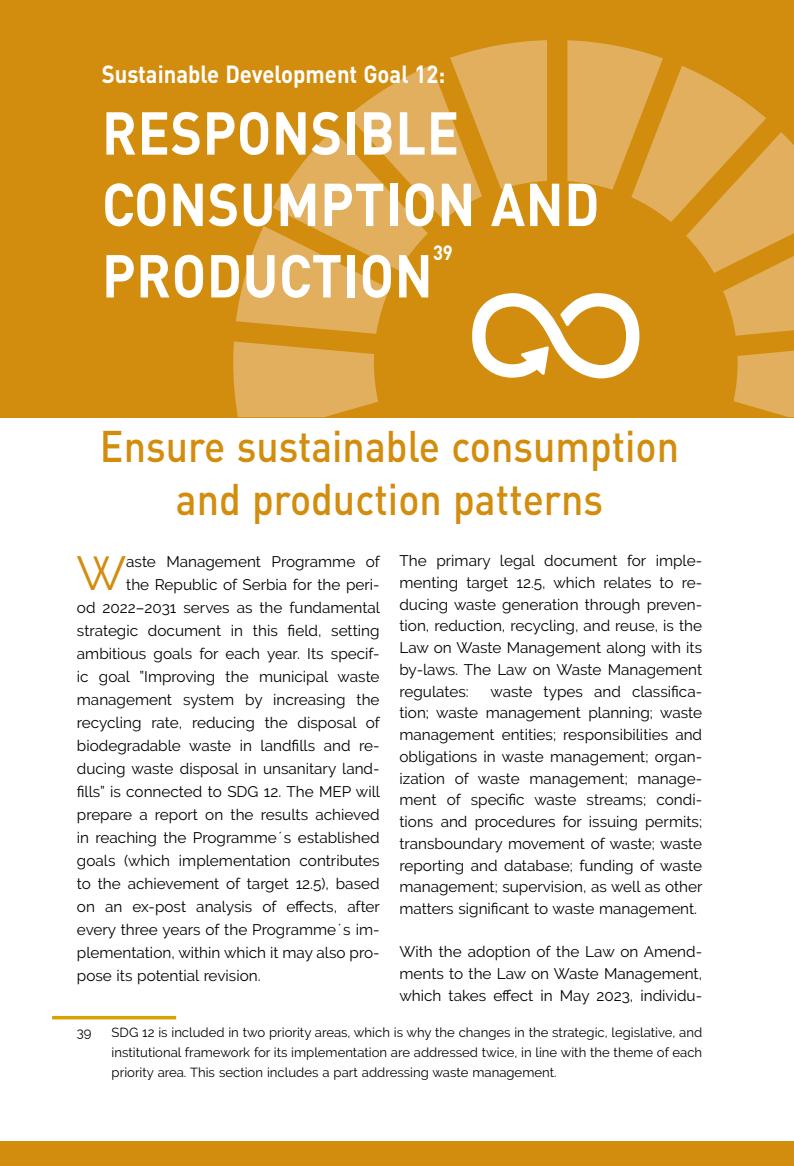
<style>
.page{position:relative;width:794px;height:1166px;background:#fff}
.page>*{position:absolute;margin:0;border:0;box-sizing:border-box;transform-origin:0 0}
.t1{font:700 59.5px/71.4px "DIN Pro";letter-spacing:.01em;color:#fff;scale:.9 1}
.t2{font:47.6px "Raleway";color:#d28d0e}
.t3{font:500 43.75px/52.5px "DIN Pro";color:#d28d0e;text-align:center;scale:.9 1}
.t4{font:700 24.5px "DIN Pro";color:#fff;scale:.9 1}
.t5{font:700 20.47px "DIN Pro";color:#fff;scale:.9 1}
.t6{font:15.4px/21.7px "Raleway";color:#000;text-align:justify}
.t7{font:13.12px/19.6px "Raleway";color:#000;text-align:justify}
</style>
<div class="page">
<div style="left:0;top:1141px;width:794px;height:25px;background:#d28d0e"></div>
<div style="left:0;top:0;width:794px;height:417px;background:#d28d0e"></div>
<svg style="left:233px;top:40px;width:561px;height:377px"></svg>
<svg style="left:472px;top:293px;width:167px;height:85px"></svg>
<hr style="left:52px;top:1016px;width:124px;height:3px;background:#d7a202">
<h3 class="t4" style="left:102px;top:58px;width:383px">Sustainable Development Goal 12:</h3>
<h1 class="t1" style="left:102px;top:95px;width:554px">RESPONSIBLE<br>CONSUMPTION AND<br>PRODUCTION</h1>
<h3 class="t5" style="left:433px;top:238px;width:24px">39</h3>
<h3 class="t3" style="left:100px;top:418px;width:645px">Ensure sustainable consumption and production patterns</h3>
<h2 class="t2" style="left:76px;top:546px;width:51px">W</h2>
<p class="t6" style="left:126px;top:551px;width:255px">aste Management Programme of</p>
<p class="t6" style="left:126px;top:574px;width:255px">the Republic of Serbia for the peri-</p>
<p class="t6" style="left:77px;top:597px;width:305px">od 2022–2031 serves as the fundamental</p>
<p class="t6" style="left:77px;top:620px;width:304px">strategic document in this field, setting</p>
<p class="t6" style="left:77px;top:643px;width:304px">ambitious goals for each year. Its specif-</p>
<p class="t6" style="left:77px;top:666px;width:304px">ic goal ”Improving the municipal waste</p>
<p class="t6" style="left:77px;top:689px;width:304px">management system by increasing the</p>
<p class="t6" style="left:77px;top:712px;width:304px">recycling rate, reducing the disposal of</p>
<p class="t6" style="left:77px;top:735px;width:304px">biodegradable waste in landfills and re-</p>
<p class="t6" style="left:77px;top:758px;width:304px">ducing waste disposal in unsanitary land-</p>
<p class="t6" style="left:77px;top:781px;width:305px">fills” is connected to SDG 12. The MEP will</p>
<p class="t6" style="left:77px;top:804px;width:304px">prepare a report on the results achieved</p>
<p class="t6" style="left:77px;top:826px;width:304px">in reaching the Programmeʼs established</p>
<p class="t6" style="left:77px;top:849px;width:304px">goals (which implementation contributes</p>
<p class="t6" style="left:77px;top:872px;width:304px">to the achievement of target 12.5), based</p>
<p class="t6" style="left:77px;top:895px;width:304px">on an ex-post analysis of effects, after</p>
<p class="t6" style="left:77px;top:918px;width:304px">every three years of the Programmeʼs im-</p>
<p class="t6" style="left:77px;top:941px;width:304px">plementation, within which it may also pro-</p>
<p class="t6" style="left:77px;top:964px;width:183px">pose its potential revision.</p>
<p class="t6" style="left:399px;top:550px;width:304px">The primary legal document for imple&shy;menting target 12.5, which relates to re&shy;ducing waste generation through preven&shy;tion, reduction, recycling, and reuse, is the Law on Waste Management along with its by-laws. The Law on Waste Management regulates:</p>
<p class="t6" style="left:399px;top:680px;width:304px;text-indent:91px">waste types and classifica&shy;tion; waste management planning; waste management entities; responsibilities and obligations in waste management; organ&shy;ization of waste management; manage&shy;ment of specific waste streams; condi&shy;tions and procedures for issuing permits; transboundary movement of waste; waste reporting and database; funding of waste management; supervision, as well as other matters significant to waste management.</p>
<p class="t6" style="left:399px;top:941px;width:304px">With the adoption of the Law on Amend&shy;ments to the Law on Waste Management, which takes effect in May 2023, individu-</p>
<p class="t7" style="left:77px;top:1023px;width:16px">39</p>
<p class="t7" style="left:112px;top:1023px;width:592px">SDG 12 is included in two priority areas, which is why the changes in the strategic, legislative, and institutional framework for its implementation are addressed twice, in line with the theme of each priority area. This section includes a part addressing waste management.</p>
</div>
